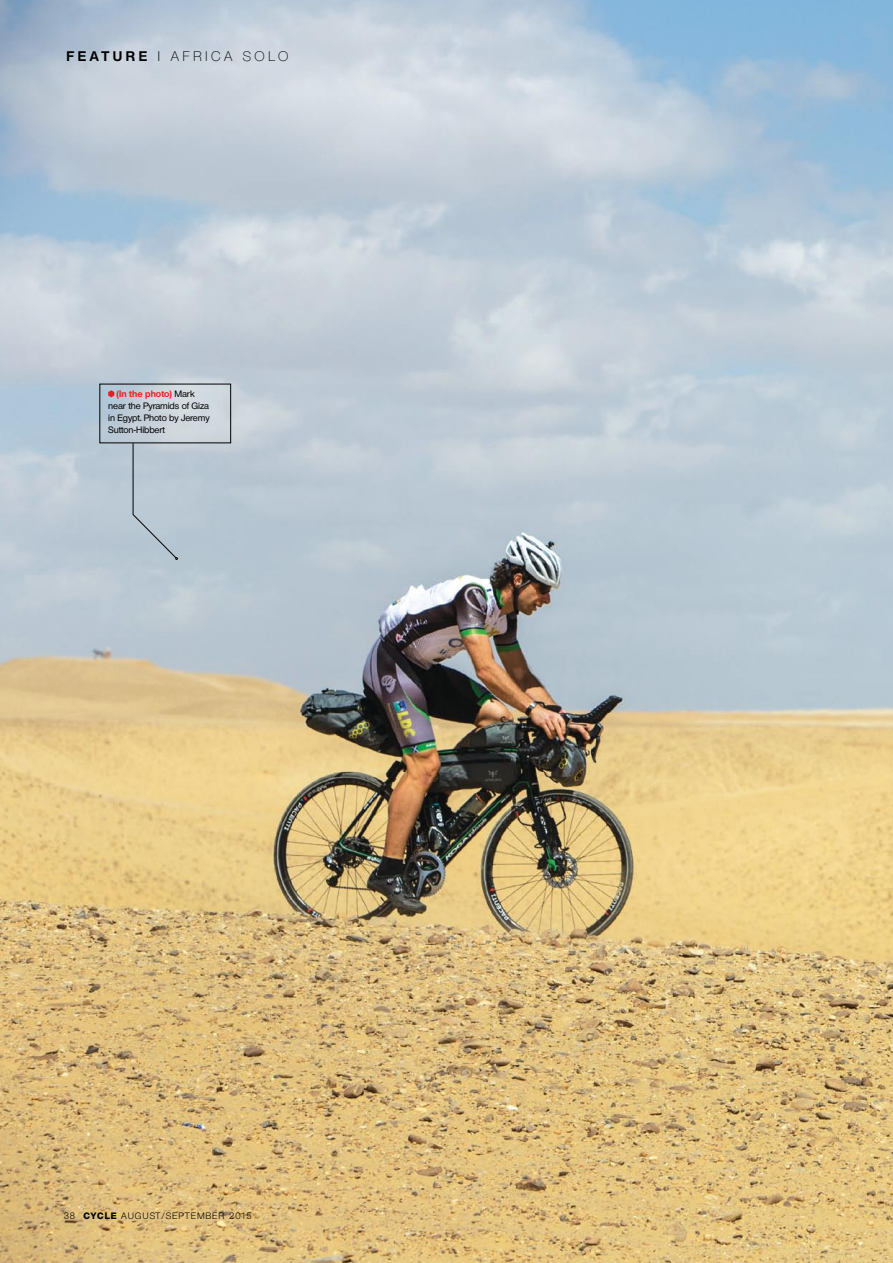
<style>
.page{position:relative;width:893px;height:1263px;background:#fff}
.page>*{position:absolute;margin:0;border:0;box-sizing:border-box;transform-origin:0 0}
._1stPara{font:300 13.5px "Olnova";letter-spacing:.255em;color:#000}
.t1{font:500 9px/12px "Olnova";letter-spacing:-.01em;color:#000}
.t2{font:9px "Olnova";letter-spacing:.1em;color:#000}
.s1{font-weight:700}
.s2{font-weight:700;color:#ed1c24}
.s3{font-weight:800}
</style>
<div class="page">
<img style="left:0;top:0;width:893px;height:1263px">
<svg style="left:133px;top:443px;width:45px;height:117px;background:#b5c3ce"></svg>
<svg style="left:108px;top:390px;width:6px;height:7px"></svg>
<p class="_1stPara" style="left:67px;top:48px;width:223px"><span class="s1">FEATURE</span> | AFRICA SOLO</p>
<p class="t1" style="left:108px;top:387px;width:103px;text-indent:8px"><span class="s2">(IN THE PHOTO)</span> Mark near the Pyramids of Giza in Egypt. Photo by Jeremy<br>Sutton-Hibbert</p>
<p class="t2" style="left:64px;top:1210px;width:189px">38 <span class="s3">CYCLE</span> AUGUST/SEPTEMBER 2015</p>
</div>
